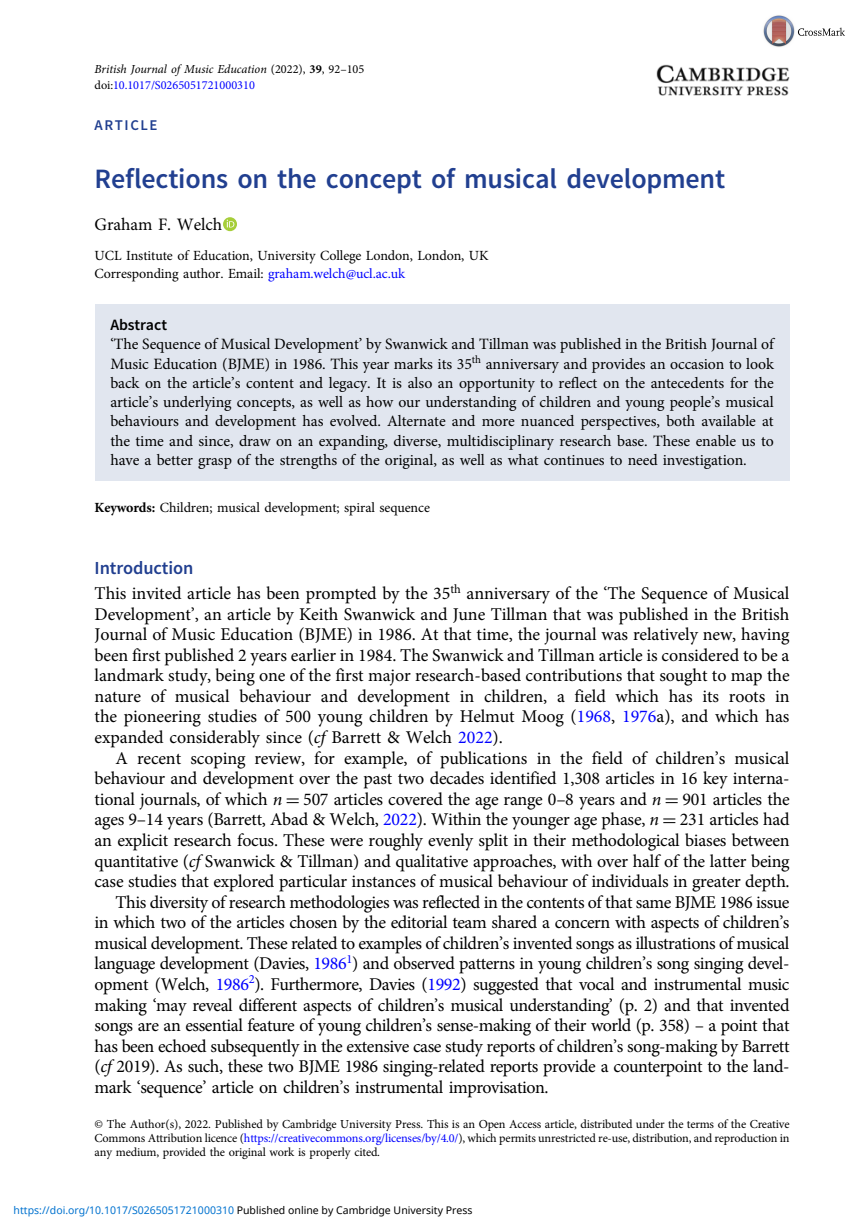
<style>
.page{position:relative;width:864px;height:1226px;background:#fff}
.page>*{position:absolute;margin:0;border:0;box-sizing:border-box;transform-origin:0 0}
.t1{font:28px "Adv OT031 da 8 bf";color:#213f90}
.t2{font:18.38px "Adv OT031 da 8 bf";color:#213f90}
.t3{font:18.03px/20.7px "Adv OT1 ef 757 c 0";letter-spacing:-.02em;color:#000;text-align:justify}
.t4{font:18.03px "Adv OT1 ef 757 c 0";color:#000}
.t5{font:17.5px "Adv OT1 ef 757 c 0";color:#000}
.t6{font:15.75px/19.2px "Adv OT1 ef 757 c 0";color:#000;text-align:justify}
.t7{font:15.75px "Adv OT031 da 8 bf";color:#000}
.t8{font:14.88px "Adv OT031 da 8 bf";letter-spacing:.11em;color:#213f90}
.t9{font:14px/17.5px "Adv OT1 ef 757 c 0";color:#000}
.t10{font:12.25px/14px "Adv OT1 ef 757 c 0";color:#000;text-align:justify}
.t11{font:12.25px "Adv OT7 d 6 df 7 ab.I";color:#000}
.t12{font:12.25px "Adv OT1 ef 757 c 0";color:#00f}
.t13{font:10.5px "Noto Sans";color:#0172cf}
.s1{font-family:"Adv OT1 ef 757 c 0"}
.s2{font-family:"Adv O Tb 65 e 897 d.B"}
.s3{color:#000}
.s4{color:#00f}
.s5{font-style:inherit}
.s6{font-family:"Adv OT7 d 6 df 7 ab.I"}
.s7{font-family:"Adv OT6 b 1 ec 377"}
</style>
<div class="page">
<svg style="left:223px;top:217px;width:14px;height:14px"></svg>
<svg style="left:226px;top:220px;width:8px;height:7px"></svg>
<div style="left:95px;top:304px;width:694px;height:176px;background:#e1e6ef"></div>
<img style="left:656px;top:64px;width:133px;height:31px">
<img style="left:763px;top:15px;width:82px;height:32px">
<p class="t11" style="left:95px;top:64px;width:271px">British Journal of Music Education <span class="s1">(2022),</span> <span class="s2">39</span><span class="s1">, 92</span><span class="s1">–</span><span class="s1">105</span></p>
<p class="t12" style="left:95px;top:80px;width:162px"><span class="s3">doi:</span>10.1017/S0265051721000310</p>
<p class="t8" style="left:95px;top:120px;width:64px">ARTICLE</p>
<h1 class="t1" style="left:95px;top:168px;width:631px">Reflections on the concept of musical development</h1>
<p class="t5" style="left:95px;top:218px;width:129px">Graham F. Welch</p>
<p class="t9" style="left:95px;top:248px;width:395px">UCL Institute of Education, University College London, London, UK<br>Corresponding author. Email: <span class="s4">graham.welch@ucl.ac.uk</span></p>
<p class="t7" style="left:110px;top:319px;width:58px">Abstract</p>
<p class="t6" style="left:110px;top:336px;width:664px"><span class="s5">‘</span>The Sequence of Musical Development<span class="s5">’</span> by Swanwick and Tillman was published in the British Journal of Music Education (BJME) in 1986. This year marks its 35<sup>th</sup> anniversary and provides an occasion to look back on the article<span class="s5">’</span>s content and legacy. It is also an opportunity to reflect on the antecedents for the article<span class="s5">’</span>s underlying concepts, as well as how our understanding of children and young people<span class="s5">’</span>s musical behaviours and development has evolved. Alternate and more nuanced perspectives, both available at the time and since, draw on an expanding, diverse, multidisciplinary research base. These enable us to have a better grasp of the strengths of the original, as well as what continues to need investigation.</p>
<p class="t9" style="left:95px;top:500px;width:336px"><span class="s2">Keywords:</span> Children; musical development; spiral sequence</p>
<p class="t2" style="left:95px;top:561px;width:100px">Introduction</p>
<p class="t3" style="left:95px;top:584px;width:696px">This invited article has been prompted by the 35<sup>th</sup> anniversary of the <span class="s5">‘</span>The Sequence of Musical Development<span class="s5">’</span>, an article by Keith Swanwick and June Tillman that was published in the British Journal of Music Education (BJME) in 1986. At that time, the journal was relatively new, having been first published 2 years earlier in 1984. The Swanwick and Tillman article is considered to be a landmark study, being one of the first major research-based contributions that sought to map the nature of musical behaviour and development in children, a field which has its roots in the pioneering studies of 500 young children by Helmut Moog (<span class="s4">1968</span>, <span class="s4">1976</span>a), and which has expanded considerably since (<span class="s6">cf</span> Barrett &amp; Welch <span class="s4">2022</span>).</p>
<p class="t4" style="left:115px;top:750px;width:675px">A recent scoping review, for example, of publications in the field of children<span class="s5">’</span>s musical</p>
<p class="t3" style="left:95px;top:769px;width:696px">behaviour and development over the past two decades identified 1,308 articles in 16 key interna-</p>
<p class="t3" style="left:95px;top:790px;width:696px">tional journals, of which <span class="s6">n</span> <span class="s7">=</span> 507 articles covered the age range 0<span class="s5">–</span>8 years and <span class="s6">n</span> <span class="s7">=</span> 901 articles the</p>
<p class="t3" style="left:95px;top:810px;width:696px">ages 9<span class="s5">–</span>14 years (Barrett, Abad &amp; Welch, <span class="s4">2022</span>). Within the younger age phase, <span class="s6">n</span> <span class="s7">=</span> 231 articles had</p>
<p class="t3" style="left:95px;top:831px;width:696px">an explicit research focus. These were roughly evenly split in their methodological biases between</p>
<p class="t3" style="left:95px;top:852px;width:696px">quantitative (<span class="s6">cf</span> Swanwick &amp; Tillman) and qualitative approaches, with over half of the latter being</p>
<p class="t3" style="left:95px;top:872px;width:696px">case studies that explored particular instances of musical behaviour of individuals in greater depth.</p>
<p class="t3" style="left:115px;top:893px;width:675px">This diversity of research methodologies was reflected in the contents of that same BJME 1986 issue</p>
<p class="t3" style="left:95px;top:913px;width:696px">in which two of the articles chosen by the editorial team shared a concern with aspects of children<span class="s5">’</span>s</p>
<p class="t3" style="left:95px;top:934px;width:696px">musical development. These related to examples of children<span class="s5">’</span>s invented songs as illustrations of musical</p>
<p class="t3" style="left:95px;top:954px;width:696px">language development (Davies, <span class="s4">1986</span><sup>1</sup>) and observed patterns in young children<span class="s5">’</span>s song singing devel-</p>
<p class="t3" style="left:95px;top:975px;width:696px">opment (Welch, <span class="s4">1986</span><sup>2</sup>). Furthermore, Davies (<span class="s4">1992</span>) suggested that vocal and instrumental music</p>
<p class="t3" style="left:95px;top:996px;width:696px">making <span class="s5">‘</span>may reveal different aspects of children<span class="s5">’</span>s musical understanding<span class="s5">’</span> (p. 2) and that invented</p>
<p class="t3" style="left:95px;top:1016px;width:696px">songs are an essential feature of young children<span class="s5">’</span>s sense-making of their world (p. 358) <span class="s5">–</span> a point that</p>
<p class="t3" style="left:95px;top:1037px;width:696px">has been echoed subsequently in the extensive case study reports of children<span class="s5">’</span>s song-making by Barrett</p>
<p class="t3" style="left:95px;top:1057px;width:696px">(<span class="s6">cf</span> 2019). As such, these two BJME 1986 singing-related reports provide a counterpoint to the land-</p>
<p class="t3" style="left:95px;top:1078px;width:455px">mark <span class="s5">‘</span>sequence<span class="s5">’</span> article on children<span class="s5">’</span>s instrumental improvisation.</p>
<p class="t10" style="left:95px;top:1117px;width:696px">© The Author(s), 2022. Published by Cambridge University Press. This is an Open Access article, distributed under the terms of the Creative Commons Attribution licence (<span class="s4">https://creativecommons.org/licenses/by/4.0/</span>), which permits unrestricted re-use, distribution, and reproduction in any medium, provided the original work is properly cited.</p>
<p class="t13" style="left:14px;top:1202px;width:460px">https://doi.org/10.1017/S0265051721000310 <span class="s3">Published online by Cambridge University Press</span></p>
</div>
